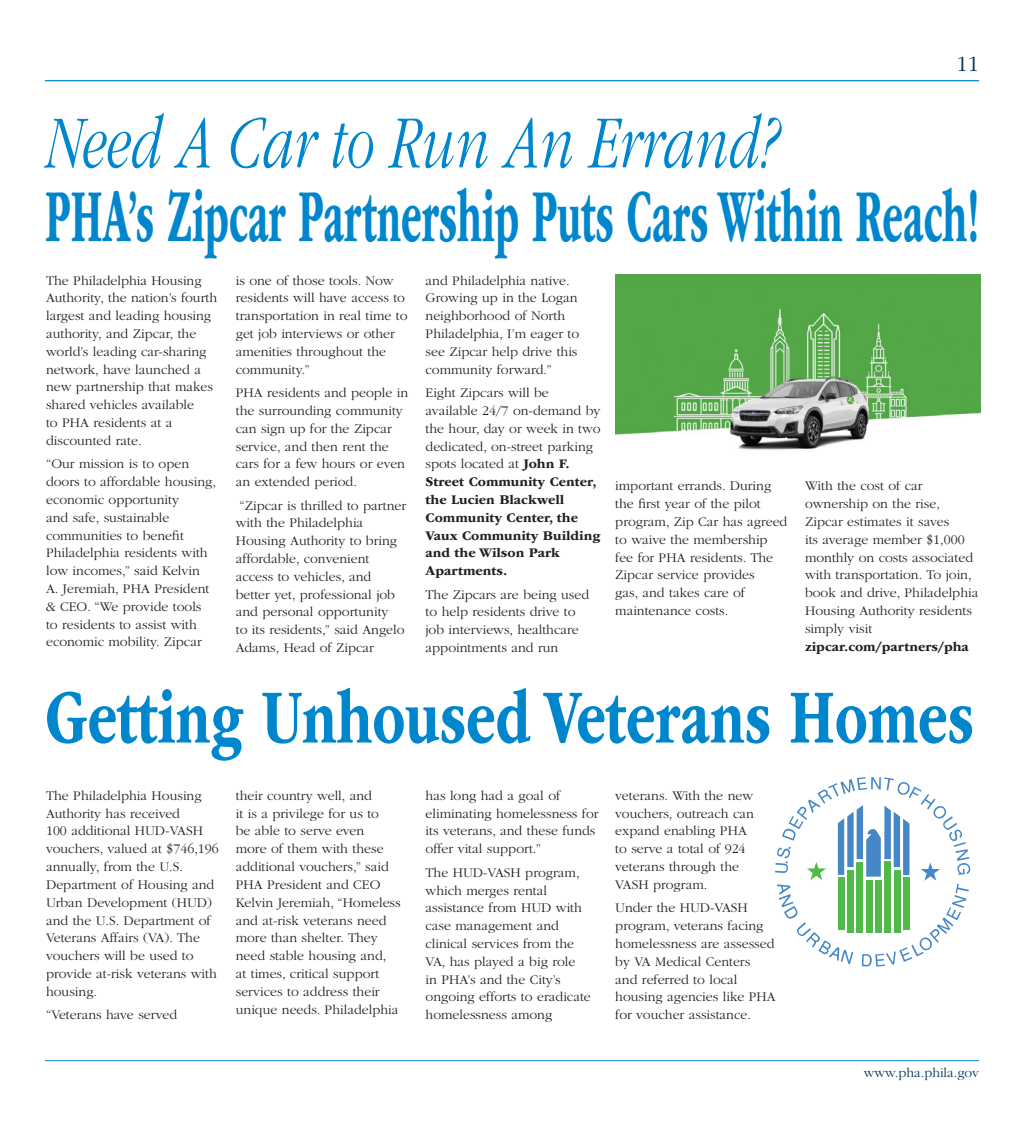
<style>
.page{position:relative;width:1024px;height:1125px;background:#fff}
.page>*{position:absolute;margin:0;border:0;box-sizing:border-box;transform-origin:0 0}
.Header_2022{font:700 79.88px "ITC Garamond Std";color:#0086cc;scale:.7 1}
.Header_2022-2{font:700 78.12px "ITC Garamond Std";color:#0086cc;scale:.5 1}
.Header_2022-3{font:italic 300 78.12px "ITC Garamond Std";color:#0086cc;scale:.71 1}
.t1{font:300 22.5px "ITC Garamond Std";color:#003357}
.t2{font:300 13.75px/17.8px "ITC Garamond Std";color:#231f20}
.t3{font:700 13.75px/17.8px "ITC Garamond Std";color:#231f20}
.t4{font:300 13.75px "ITC Garamond Std";color:#003357}
.s1{font-weight:300}
.s2{font-weight:700}
</style>
<div class="page">
<hr style="left:45px;top:80px;width:934px;height:1px;background:#0086cc">
<hr style="left:45px;top:1060px;width:934px;height:1px;background:#0086cc">
<img style="left:615px;top:275px;width:365px;height:175px">
<svg style="left:775px;top:777px;width:195px;height:190px"></svg>
<h3 class="t1" style="left:956px;top:52px;width:24px">11</h3>
<p class="Header_2022-3" style="left:45px;top:100px;width:1034px">Need A Car to Run An Errand?</p>
<p class="Header_2022-2" style="left:45px;top:172px;width:1870px">PHA’s Zipcar Partnership Puts Cars Within Reach!</p>
<p class="t2" style="left:46px;top:272px;width:173px">The Philadelphia Housing<br>Authority, the nation’s fourth largest and leading housing authority, and Zipcar, the world’s leading car-sharing network, have launched a new partnership that makes shared vehicles available<br>to PHA residents at a discounted rate.</p>
<p class="t2" style="left:46px;top:455px;width:171px">“Our mission is to open doors to affordable housing, economic opportunity<br>and safe, sustainable communities to benefit<br>Philadelphia residents with low incomes,” said Kelvin<br>A. Jeremiah, PHA President &amp; CEO. “We provide tools to residents to assist with economic mobility. Zipcar</p>
<p class="t2" style="left:236px;top:272px;width:173px">is one of those tools. Now residents will have access to transportation in real time to get job interviews or other amenities throughout the community.”</p>
<p class="t2" style="left:236px;top:384px;width:174px">PHA residents and people in the surrounding community can sign up for the Zipcar service, and then rent the cars for a few hours or even an extended period.</p>
<p class="t2" style="left:236px;top:497px;width:172px">“Zipcar is thrilled to partner with the Philadelphia<br>Housing Authority to bring affordable, convenient access to vehicles, and better yet, professional job and personal opportunity<br>to its residents,” said Angelo<br>Adams, Head of Zipcar</p>
<p class="t2" style="left:425px;top:272px;width:155px">and Philadelphia native.<br>Growing up in the Logan neighborhood of North<br>Philadelphia, I’m eager to see Zipcar help drive this community forward.”</p>
<p class="t3" style="left:425px;top:384px;width:176px"><span class="s1">Eight Zipcars will be available 24/7 on-demand by the hour, day or week in two dedicated, on-street parking spots located at</span> John F.<br>Street Community Center, the Lucien Blackwell<br>Community Center, the<br>Vaux Community Building and the Wilson Park<br>Apartments.</p>
<p class="t2" style="left:425px;top:586px;width:165px">The Zipcars are being used to help residents drive to job interviews, healthcare appointments and run</p>
<p class="t2" style="left:615px;top:477px;width:174px">important errands. During the first year of the pilot program, Zip Car has agreed to waive the membership fee for PHA residents. The<br>Zipcar service provides<br>gas, and takes care of maintenance costs.</p>
<p class="t2" style="left:805px;top:477px;width:175px">With the cost of car ownership on the rise,<br>Zipcar estimates it saves<br>its average member $1,000 monthly on costs associated with transportation. To join, book and drive, Philadelphia<br>Housing Authority residents simply visit <span class="s2">zipcar.com/partners/pha</span></p>
<p class="Header_2022" style="left:45px;top:672px;width:1328px">Getting Unhoused Veterans Homes</p>
<p class="t2" style="left:46px;top:787px;width:174px">The Philadelphia Housing<br>Authority has received<br>100 additional HUD-VASH vouchers, valued at $746,196 annually, from the U.S.<br>Department of Housing and<br>Urban Development (HUD) and the U.S. Department of<br>Veterans Affairs (VA). The vouchers will be used to provide at-risk veterans with housing.</p>
<p class="t2" style="left:46px;top:1006px;width:133px">“Veterans have served</p>
<p class="t2" style="left:236px;top:787px;width:166px">their country well, and<br>it is a privilege for us to<br>be able to serve even<br>more of them with these additional vouchers,” said<br>PHA President and CEO<br>Kelvin Jeremiah, “Homeless and at-risk veterans need more than shelter. They need stable housing and,<br>at times, critical support services to address their unique needs. Philadelphia</p>
<p class="t2" style="left:425px;top:787px;width:174px">has long had a goal of eliminating homelessness for its veterans, and these funds offer vital support.”</p>
<p class="t2" style="left:425px;top:864px;width:167px">The HUD-VASH program, which merges rental assistance from HUD with case management and clinical services from the<br>VA, has played a big role<br>in PHA’s and the City’s ongoing efforts to eradicate homelessness among</p>
<p class="t2" style="left:615px;top:787px;width:140px">veterans. With the new vouchers, outreach can expand enabling PHA to serve a total of 924 veterans through the<br>VASH program.</p>
<p class="t2" style="left:615px;top:899px;width:162px">Under the HUD-VASH program, veterans facing homelessness are assessed by VA Medical Centers and referred to local housing agencies like PHA for voucher assistance.</p>
<p class="t4" style="left:863px;top:1065px;width:117px">www.pha.phila.gov</p>
</div>
